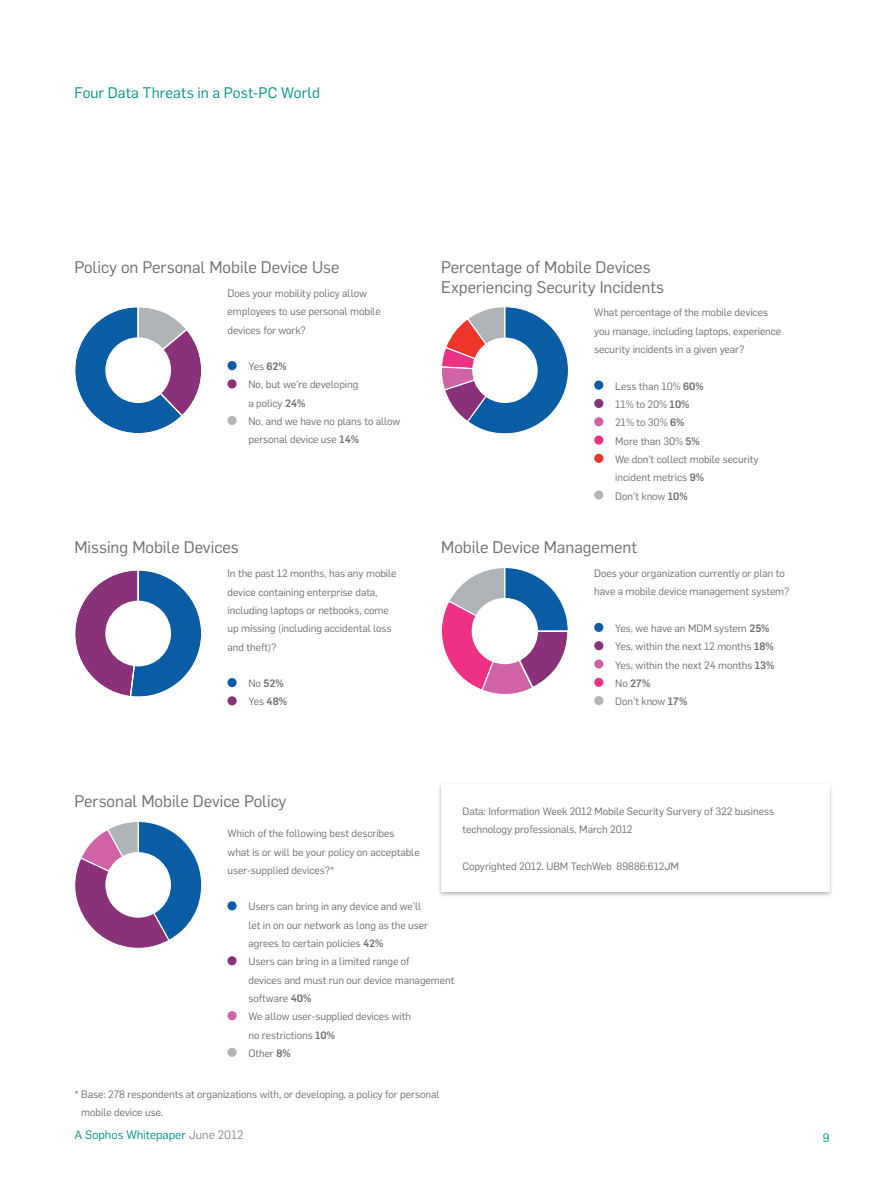
<style>
.page{position:relative;width:893px;height:1191px;background:#fff}
.page>*{position:absolute;margin:0;border:0;box-sizing:border-box;transform-origin:0 0}
.t1{font:16.5px/19.5px "Flama";color:#6d6e71}
.t2{font:15px "Flama";letter-spacing:.005em;color:#009388}
.t3{font:12px "Flama";color:#009388}
.t4{font:10.5px/18.3px "Flama";letter-spacing:-.005em;color:#6d6e71}
.t5{font:500 10.5px/18.3px "Flama";color:#6d6e71}
.s1{font-weight:500}
.s2{font-weight:400}
.s3{color:#8a8c8e}
</style>
<div class="page">
<svg style="left:75px;top:307px;width:126px;height:126px"></svg>
<div style="left:105px;top:337px;width:66px;height:66px;background:#fff;border-radius:50%"></div>
<div style="left:227px;top:361px;width:10px;height:9px;background:#0a5da4;border-radius:50%"></div>
<div style="left:227px;top:379px;width:10px;height:9px;background:#8a3279;border-radius:50%"></div>
<div style="left:227px;top:416px;width:10px;height:9px;background:#b1b4b6;border-radius:50%"></div>
<div style="left:437px;top:782px;width:396px;height:115px;background:#000;opacity:.3"></div>
<div style="left:441px;top:784px;width:388px;height:107px;background:#fff"></div>
<div style="left:227px;top:901px;width:10px;height:9px;background:#0a5da4;border-radius:50%"></div>
<div style="left:227px;top:956px;width:10px;height:9px;background:#8a3279;border-radius:50%"></div>
<div style="left:227px;top:1011px;width:10px;height:9px;background:#d063a5;border-radius:50%"></div>
<div style="left:227px;top:1047px;width:10px;height:9px;background:#b1b4b6;border-radius:50%"></div>
<svg style="left:74px;top:821px;width:128px;height:128px"></svg>
<div style="left:105px;top:852px;width:66px;height:65px;background:#fff;border-radius:50%"></div>
<div style="left:594px;top:380px;width:9px;height:10px;background:#0a5da4;border-radius:50%"></div>
<div style="left:594px;top:399px;width:9px;height:9px;background:#8a3279;border-radius:50%"></div>
<div style="left:594px;top:417px;width:9px;height:9px;background:#d063a5;border-radius:50%"></div>
<div style="left:594px;top:435px;width:9px;height:9px;background:#ee3283;border-radius:50%"></div>
<div style="left:594px;top:454px;width:9px;height:9px;background:#ee3529;border-radius:50%"></div>
<div style="left:594px;top:490px;width:9px;height:9px;background:#b1b4b6;border-radius:50%"></div>
<svg style="left:441px;top:306px;width:128px;height:128px"></svg>
<div style="left:472px;top:337px;width:66px;height:66px;background:#fff;border-radius:50%"></div>
<div style="left:594px;top:623px;width:9px;height:9px;background:#0a5da4;border-radius:50%"></div>
<div style="left:594px;top:641px;width:9px;height:9px;background:#8a3279;border-radius:50%"></div>
<div style="left:594px;top:659px;width:9px;height:9px;background:#d063a5;border-radius:50%"></div>
<div style="left:594px;top:678px;width:9px;height:9px;background:#ee3283;border-radius:50%"></div>
<div style="left:594px;top:696px;width:9px;height:9px;background:#b1b4b6;border-radius:50%"></div>
<svg style="left:441px;top:567px;width:128px;height:127px"></svg>
<div style="left:472px;top:598px;width:65px;height:65px;background:#fff;border-radius:50%"></div>
<div style="left:472px;top:598px;width:66px;height:66px;border:2px solid #fff;border-radius:50%"></div>
<div style="left:227px;top:678px;width:10px;height:9px;background:#0a5da4;border-radius:50%"></div>
<div style="left:227px;top:696px;width:10px;height:9px;background:#8a3279;border-radius:50%"></div>
<svg style="left:75px;top:570px;width:126px;height:127px"></svg>
<div style="left:105px;top:600px;width:66px;height:66px;background:#fff;border-radius:50%"></div>
<h2 class="t2" style="left:74px;top:83px;width:247px">Four Data Threats in a Post-PC World</h2>
<h1 class="t1" style="left:74px;top:257px;width:267px">Policy on Personal Mobile Device Use</h1>
<p class="t4" style="left:227px;top:283px;width:155px">Does your mobility policy allow employees to use personal mobile devices for work?</p>
<p class="t4" style="left:248px;top:357px;width:153px">Yes <span class="s1">62%<br></span>No, but we're developing<br>a policy <span class="s1">24%<br></span>No, and we have no plans to allow personal device use <span class="s1">14%</span></p>
<h1 class="t1" style="left:74px;top:536px;width:166px">Missing Mobile Devices</h1>
<p class="t4" style="left:227px;top:564px;width:171px">In the past 12 months, has any mobile device containing enterprise data, including laptops or netbooks, come up missing (including accidental loss and theft)?</p>
<p class="t5" style="left:248px;top:673px;width:40px"><span class="s2">No</span> 52%<br><span class="s2">Yes</span> 48%</p>
<h1 class="t1" style="left:441px;top:257px;width:224px">Percentage of Mobile Devices<br>Experiencing Security Incidents</h1>
<p class="t4" style="left:594px;top:303px;width:189px">What percentage of the mobile devices you manage, including laptops, experience security incidents in a given year?</p>
<p class="t4" style="left:615px;top:376px;width:145px">Less than 10% <span class="s1">60%<br></span>11% to 20% <span class="s1">10%<br></span>21% to 30% <span class="s1">6%<br></span>More than 30% <span class="s1">5%<br></span>We don't collect mobile security incident metrics <span class="s1">9%<br></span>Don't know <span class="s1">10%</span></p>
<h1 class="t1" style="left:441px;top:536px;width:198px">Mobile Device Management</h1>
<p class="t4" style="left:594px;top:563px;width:197px">Does your organization currently or plan to have a mobile device management system?</p>
<p class="t4" style="left:615px;top:618px;width:161px">Yes, we have an MDM system <span class="s1">25%<br></span>Yes, within the next 12 months <span class="s1">18%<br></span>Yes, within the next 24 months <span class="s1">13%<br></span>No <span class="s1">27%<br></span>Don't know <span class="s1">17%</span></p>
<h1 class="t1" style="left:74px;top:790px;width:214px">Personal Mobile Device Policy</h1>
<p class="t4" style="left:227px;top:823px;width:194px">Which of the following best describes<br>what is or will be your policy on acceptable user-supplied devices?*</p>
<p class="t4" style="left:248px;top:897px;width:207px">Users can bring in any device and we'll<br>let in on our network as long as the user agrees to certain policies <span class="s1">42%<br></span>Users can bring in a limited range of<br>devices and must run our device management software <span class="s1">40%<br></span>We allow user-supplied devices with<br>no restrictions <span class="s1">10%<br></span>Other <span class="s1">8%</span></p>
<p class="t4" style="left:462px;top:801px;width:313px">Data: Information Week 2012 Mobile Security Survery of 322 business technology professionals, March 2012</p>
<p class="t4" style="left:462px;top:856px;width:218px">Copyrighted 2012. UBM TechWeb 89886:612JM</p>
<p class="t4" style="left:81px;top:1084px;width:360px;text-indent:-7px">* Base: 278 respondents at organizations with, or developing, a policy for personal mobile device use.</p>
<p class="t3" style="left:74px;top:1126px;width:171px">A Sophos Whitepaper <span class="s3">June 2012</span></p>
<p class="t3" style="left:823px;top:1129px;width:8px">9</p>
</div>
